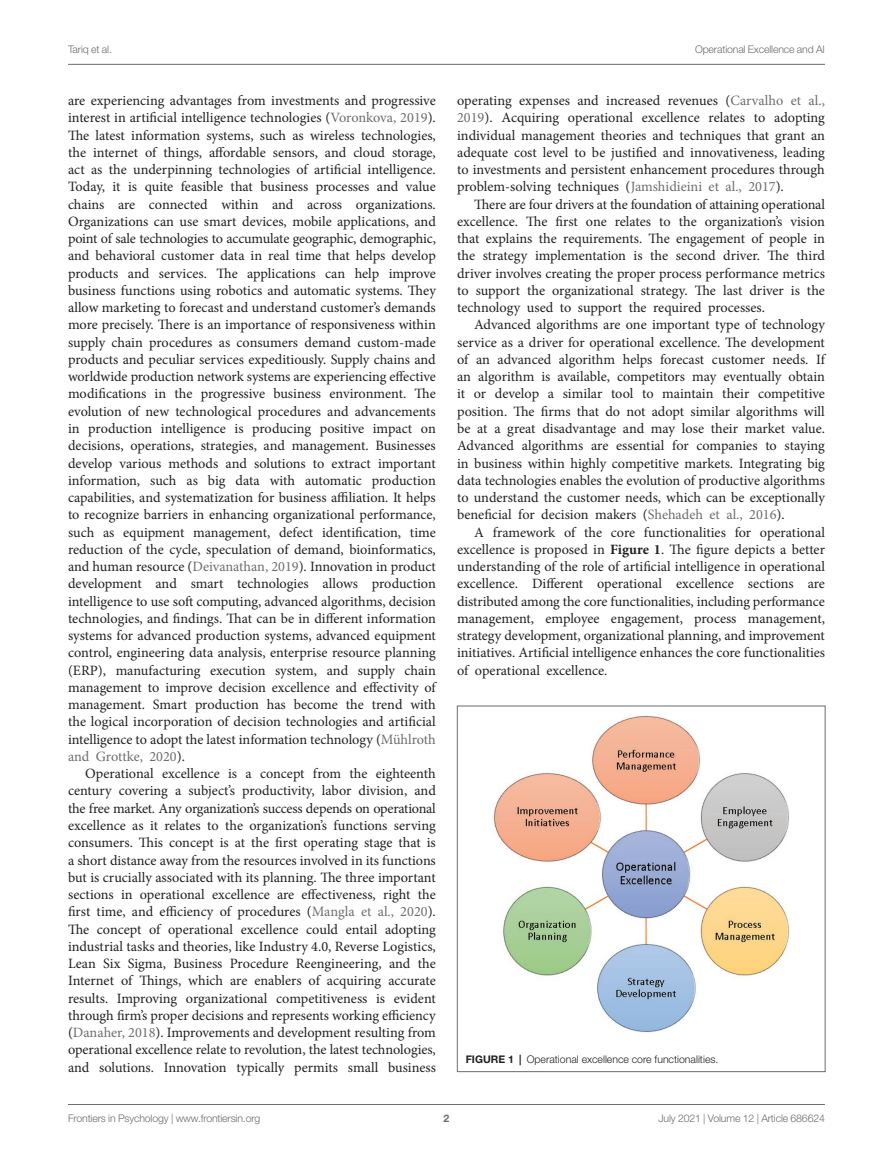
<style>
.page{position:relative;width:893px;height:1170px;background:#fff}
.page>*{position:absolute;margin:0;border:0;box-sizing:border-box;transform-origin:0 0}
.TEXT{font:14.25px/17.2px "Minion Pro";color:#231f20;text-align:justify}
.TEXT_FLUSH{font:14.25px/17.2px "Minion Pro";letter-spacing:-.005em;color:#231f20;text-align:justify}
.t1{font:300 10.5px "Helvetica Neue LT Std";letter-spacing:-.015em;color:#6c6d70}
.FIG_LEG{font:300 10.5px "Helvetica Neue LT Std";color:#231f20}
.t2{font:700 10.5px "Helvetica Neue LT Std";color:#6c6d70}
.s1{color:#6c6d70}
.s2{font-weight:700}
</style>
<div class="page">
<hr style="left:68px;top:64px;width:757px;height:1px;background:#6c6d70">
<hr style="left:68px;top:1104px;width:757px;height:1px;background:#6c6d70">
<img style="left:494px;top:716px;width:295px;height:317px">
<p class="t1" style="left:68px;top:42px;width:45px">Tariq et al.</p>
<p class="t1" style="left:695px;top:42px;width:131px">Operational Excellence and AI</p>
<p class="TEXT_FLUSH" style="left:68px;top:92px;width:369px">are experiencing advantages from investments and progressive interest in artificial intelligence technologies (<span class="s1">Voronkova, 2019</span>).<br>The latest information systems, such as wireless technologies, the internet of things, affordable sensors, and cloud storage, act as the underpinning technologies of artificial intelligence.<br>Today, it is quite feasible that business processes and value chains are connected within and across organizations.<br>Organizations can use smart devices, mobile applications, and point of sale technologies to accumulate geographic, demographic, and behavioral customer data in real time that helps develop products and services. The applications can help improve business functions using robotics and automatic systems. They allow marketing to forecast and understand customer’s demands more precisely. There is an importance of responsiveness within supply chain procedures as consumers demand custom-made products and peculiar services expeditiously. Supply chains and worldwide production network systems are experiencing effective modifications in the progressive business environment. The evolution of new technological procedures and advancements in production intelligence is producing positive impact on decisions, operations, strategies, and management. Businesses develop various methods and solutions to extract important information, such as big data with automatic production capabilities, and systematization for business affiliation. It helps to recognize barriers in enhancing organizational performance, such as equipment management, defect identification, time reduction of the cycle, speculation of demand, bioinformatics, and human resource (<span class="s1">Deivanathan, 2019</span>). Innovation in product development and smart technologies allows production intelligence to use soft computing, advanced algorithms, decision technologies, and findings. That can be in different information systems for advanced production systems, advanced equipment control, engineering data analysis, enterprise resource planning (ERP), manufacturing execution system, and supply chain management to improve decision excellence and effectivity of management. Smart production has become the trend with the logical incorporation of decision technologies and artificial intelligence to adopt the latest information technology (<span class="s1">Mühlroth and Grottke, 2020</span>).</p>
<p class="TEXT" style="left:68px;top:765px;width:369px;text-indent:17px">Operational excellence is a concept from the eighteenth century covering a subject’s productivity, labor division, and the free market. Any organization’s success depends on operational excellence as it relates to the organization’s functions serving consumers. This concept is at the first operating stage that is a short distance away from the resources involved in its functions but is crucially associated with its planning. The three important sections in operational excellence are effectiveness, right the first time, and efficiency of procedures (<span class="s1">Mangla et al., 2020</span>).<br>The concept of operational excellence could entail adopting industrial tasks and theories, like Industry 4.0, Reverse Logistics, Lean Six Sigma, Business Procedure Reengineering, and the Internet of Things, which are enablers of acquiring accurate results. Improving organizational competitiveness is evident through firm’s proper decisions and represents working efficiency (<span class="s1">Danaher, 2018</span>). Improvements and development resulting from operational excellence relate to revolution, the latest technologies, and solutions. Innovation typically permits small business</p>
<p class="TEXT" style="left:457px;top:92px;width:369px">operating expenses and increased revenues (<span class="s1">Carvalho et al., 2019</span>). Acquiring operational excellence relates to adopting individual management theories and techniques that grant an adequate cost level to be justified and innovativeness, leading to investments and persistent enhancement procedures through problem-solving techniques (<span class="s1">Jamshidieini et al., 2017</span>).</p>
<p class="TEXT" style="left:457px;top:195px;width:369px;text-indent:17px">There are four drivers at the foundation of attaining operational excellence. The first one relates to the organization’s vision that explains the requirements. The engagement of people in the strategy implementation is the second driver. The third driver involves creating the proper process performance metrics to support the organizational strategy. The last driver is the technology used to support the required processes.</p>
<p class="TEXT" style="left:457px;top:316px;width:369px;text-indent:17px">Advanced algorithms are one important type of technology service as a driver for operational excellence. The development of an advanced algorithm helps forecast customer needs. If an algorithm is available, competitors may eventually obtain it or develop a similar tool to maintain their competitive position. The firms that do not adopt similar algorithms will be at a great disadvantage and may lose their market value.<br>Advanced algorithms are essential for companies to staying in business within highly competitive markets. Integrating big data technologies enables the evolution of productive algorithms to understand the customer needs, which can be exceptionally beneficial for decision makers (<span class="s1">Shehadeh et al., 2016</span>).</p>
<p class="TEXT" style="left:457px;top:523px;width:369px;text-indent:17px">A framework of the core functionalities for operational excellence is proposed in <span class="s2">Figure 1</span>. The figure depicts a better understanding of the role of artificial intelligence in operational excellence. Different operational excellence sections are distributed among the core functionalities, including performance management, employee engagement, process management, strategy development, organizational planning, and improvement initiatives. Artificial intelligence enhances the core functionalities of operational excellence.</p>
<p class="FIG_LEG" style="left:466px;top:1052px;width:254px"><span class="s2">FIGURE 1 |</span> Operational excellence core functionalities.</p>
<p class="t1" style="left:68px;top:1111px;width:194px">Frontiers in Psychology | www.frontiersin.org</p>
<p class="t2" style="left:444px;top:1111px;width:7px">2</p>
<p class="t1" style="left:658px;top:1111px;width:168px">July 2021 | Volume 12 | Article 686624</p>
</div>
